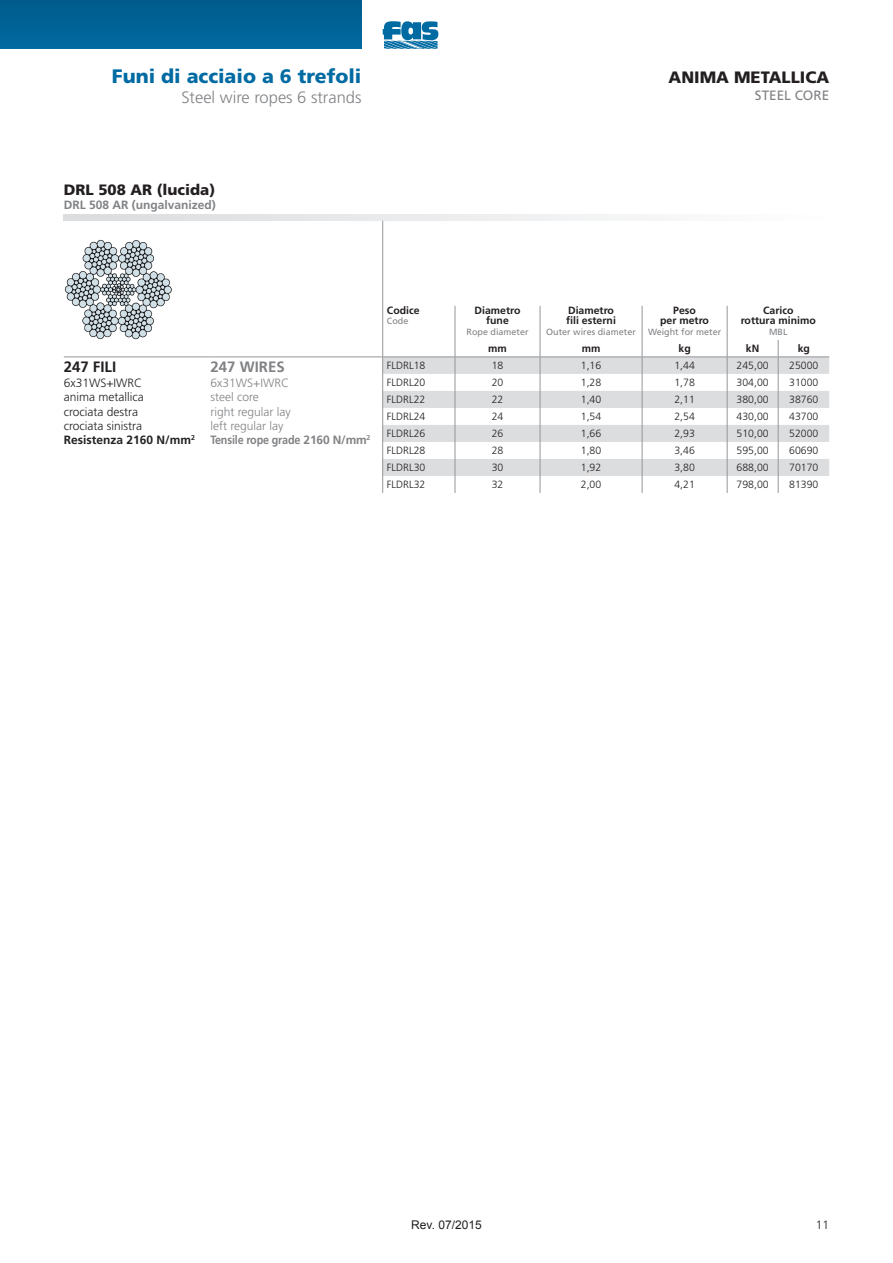
<style>
.page{position:relative;width:893px;height:1263px;background:#fff}
.page>*{position:absolute;margin:0;border:0;box-sizing:border-box;transform-origin:0 0}
.t1{font:900 19.5px "Frutiger";color:#006ba3}
.t2{font:300 16.5px "Frutiger";color:#808285}
.t3{font:900 16.5px "Frutiger";color:#231f20}
.t4{font:900 15px "Frutiger";color:#231f20}
.t5{font:700 15px "Frutiger";color:#808285}
.t6{font:700 15px "Frutiger";color:#231f20}
.t7{font:13.5px "Frutiger";color:#808285}
.t8{font:300 12px/14.4px "Frutiger";color:#231f20}
.t9{font:300 12px/14.4px "Frutiger";color:#808285}
.t10{font:700 12px "Frutiger";color:#808285}
.t11{font:12px "Arial";color:#231f20}
.t12{font:300 10.5px "Frutiger";color:#231f20}
.t13{font:700 10.5px/10.5px "Frutiger";color:#231f20;text-align:center}
.t14{font:9px "Frutiger";color:#808285}
.s1{font-weight:700}
</style>
<div class="page">
<svg style="left:383px;top:21px;width:55px;height:28px;background:#4693bc"></svg>
<div style="left:0;top:0;width:361px;height:49px;background:#006297"></div>
<svg style="left:64px;top:214px;width:562px;height:7px"></svg>
<svg style="left:383px;top:358px;width:446px;height:118px;fill:#dcdddf"></svg>
<svg style="left:540px;top:340px;width:1px;height:153px"></svg>
<svg style="left:642px;top:340px;width:1px;height:153px"></svg>
<svg style="left:727px;top:340px;width:1px;height:153px"></svg>
<svg style="left:778px;top:340px;width:1px;height:153px"></svg>
<hr style="left:540px;top:306px;width:1px;height:34px;background:#939598">
<hr style="left:642px;top:306px;width:1px;height:34px;background:#939598">
<hr style="left:727px;top:306px;width:1px;height:34px;background:#939598">
<hr style="left:64px;top:357px;width:146px;height:1px;background:#939598">
<hr style="left:210px;top:357px;width:173px;height:1px;background:#939598">
<hr style="left:383px;top:357px;width:72px;height:1px;background:#939598">
<hr style="left:455px;top:357px;width:85px;height:1px;background:#939598">
<hr style="left:540px;top:357px;width:102px;height:1px;background:#939598">
<hr style="left:642px;top:357px;width:85px;height:1px;background:#939598">
<hr style="left:727px;top:357px;width:51px;height:1px;background:#939598">
<hr style="left:778px;top:357px;width:51px;height:1px;background:#939598">
<hr style="left:382px;top:221px;width:1px;height:85px;background:#939598">
<hr style="left:382px;top:306px;width:1px;height:34px;background:#939598">
<hr style="left:455px;top:306px;width:1px;height:34px;background:#939598">
<svg style="left:382px;top:340px;width:1px;height:153px"></svg>
<svg style="left:455px;top:340px;width:1px;height:153px"></svg>
<img style="left:64px;top:239px;width:108px;height:101px">
<h1 class="t1" style="left:112px;top:65px;width:251px">Funi di acciaio a 6 trefoli</h1>
<h2 class="t2" style="left:181px;top:88px;width:182px">Steel wire ropes 6 strands</h2>
<h3 class="t4" style="left:64px;top:180px;width:153px">DRL 508 AR (lucida)</h3>
<p class="t10" style="left:64px;top:198px;width:154px">DRL 508 AR (ungalvanized)</p>
<h2 class="t3" style="left:668px;top:68px;width:162px">ANIMA METALLICA</h2>
<p class="t7" style="left:755px;top:87px;width:76px">STEEL CORE</p>
<h3 class="t6" style="left:64px;top:358px;width:54px">247 FILI</h3>
<p class="t8" style="left:64px;top:376px;width:133px">6x31WS+IWRC<br>anima metallica<br>crociata destra<br>crociata sinistra<br><span class="s1">Resistenza 2160 N/mm</span><sup>2</sup></p>
<h3 class="t5" style="left:210px;top:358px;width:76px">247 WIRES</h3>
<p class="t9" style="left:210px;top:376px;width:162px">6x31WS+IWRC<br>steel core<br>right regular lay<br>left regular lay<br><span class="s1">Tensile rope grade 2160 N/mm</span><sup>2</sup></p>
<p class="t13" style="left:387px;top:305px;width:34px">Codice</p>
<p class="t14" style="left:387px;top:316px;width:23px">Code</p>
<p class="t13" style="left:475px;top:305px;width:47px">Diametro fune</p>
<p class="t14" style="left:466px;top:326px;width:64px">Rope diameter</p>
<p class="t13" style="left:566px;top:305px;width:51px;text-align:left">Diametro fili esterni</p>
<p class="t14" style="left:546px;top:326px;width:91px">Outer wires diameter</p>
<p class="t13" style="left:660px;top:305px;width:50px">Peso<br>per metro</p>
<p class="t14" style="left:648px;top:326px;width:75px">Weight for meter</p>
<p class="t13" style="left:741px;top:305px;width:77px">Carico<br>rottura minimo</p>
<p class="t14" style="left:769px;top:326px;width:20px">MBL</p>
<p class="t13" style="left:488px;top:343px;width:20px">mm</p>
<p class="t13" style="left:582px;top:343px;width:20px">mm</p>
<p class="t13" style="left:678px;top:343px;width:14px">kg</p>
<p class="t13" style="left:746px;top:343px;width:15px">kN</p>
<p class="t13" style="left:798px;top:343px;width:14px">kg</p>
<p class="t12" style="left:387px;top:360px;width:40px">FLDRL18</p>
<p class="t12" style="left:492px;top:360px;width:13px">18</p>
<p class="t12" style="left:581px;top:360px;width:22px">1,16</p>
<p class="t12" style="left:674px;top:360px;width:22px">1,44</p>
<p class="t12" style="left:737px;top:360px;width:34px">245,00</p>
<p class="t12" style="left:789px;top:360px;width:31px">25000</p>
<p class="t12" style="left:387px;top:377px;width:40px">FLDRL20</p>
<p class="t12" style="left:492px;top:377px;width:13px">20</p>
<p class="t12" style="left:581px;top:377px;width:22px">1,28</p>
<p class="t12" style="left:674px;top:377px;width:22px">1,78</p>
<p class="t12" style="left:737px;top:377px;width:34px">304,00</p>
<p class="t12" style="left:789px;top:377px;width:31px">31000</p>
<p class="t12" style="left:387px;top:394px;width:40px">FLDRL22</p>
<p class="t12" style="left:492px;top:394px;width:13px">22</p>
<p class="t12" style="left:581px;top:394px;width:22px">1,40</p>
<p class="t12" style="left:674px;top:394px;width:22px">2,11</p>
<p class="t12" style="left:737px;top:394px;width:34px">380,00</p>
<p class="t12" style="left:789px;top:394px;width:31px">38760</p>
<p class="t12" style="left:387px;top:411px;width:40px">FLDRL24</p>
<p class="t12" style="left:492px;top:411px;width:13px">24</p>
<p class="t12" style="left:581px;top:411px;width:22px">1,54</p>
<p class="t12" style="left:674px;top:411px;width:22px">2,54</p>
<p class="t12" style="left:737px;top:411px;width:34px">430,00</p>
<p class="t12" style="left:789px;top:411px;width:31px">43700</p>
<p class="t12" style="left:387px;top:428px;width:40px">FLDRL26</p>
<p class="t12" style="left:492px;top:428px;width:13px">26</p>
<p class="t12" style="left:581px;top:428px;width:22px">1,66</p>
<p class="t12" style="left:674px;top:428px;width:22px">2,93</p>
<p class="t12" style="left:737px;top:428px;width:34px">510,00</p>
<p class="t12" style="left:789px;top:428px;width:31px">52000</p>
<p class="t12" style="left:387px;top:445px;width:40px">FLDRL28</p>
<p class="t12" style="left:492px;top:445px;width:13px">28</p>
<p class="t12" style="left:581px;top:445px;width:22px">1,80</p>
<p class="t12" style="left:674px;top:445px;width:22px">3,46</p>
<p class="t12" style="left:737px;top:445px;width:34px">595,00</p>
<p class="t12" style="left:789px;top:445px;width:31px">60690</p>
<p class="t12" style="left:387px;top:462px;width:40px">FLDRL30</p>
<p class="t12" style="left:492px;top:462px;width:13px">30</p>
<p class="t12" style="left:581px;top:462px;width:22px">1,92</p>
<p class="t12" style="left:674px;top:462px;width:22px">3,80</p>
<p class="t12" style="left:737px;top:462px;width:34px">688,00</p>
<p class="t12" style="left:789px;top:462px;width:31px">70170</p>
<p class="t12" style="left:387px;top:479px;width:40px">FLDRL32</p>
<p class="t12" style="left:492px;top:479px;width:13px">32</p>
<p class="t12" style="left:581px;top:479px;width:22px">2,00</p>
<p class="t12" style="left:674px;top:479px;width:22px">4,21</p>
<p class="t12" style="left:737px;top:479px;width:34px">798,00</p>
<p class="t12" style="left:789px;top:479px;width:31px">81390</p>
<p class="t11" style="left:411px;top:1217px;width:72px">Rev. 07/2015</p>
<p class="t8" style="left:816px;top:1218px;width:15px">11</p>
</div>
